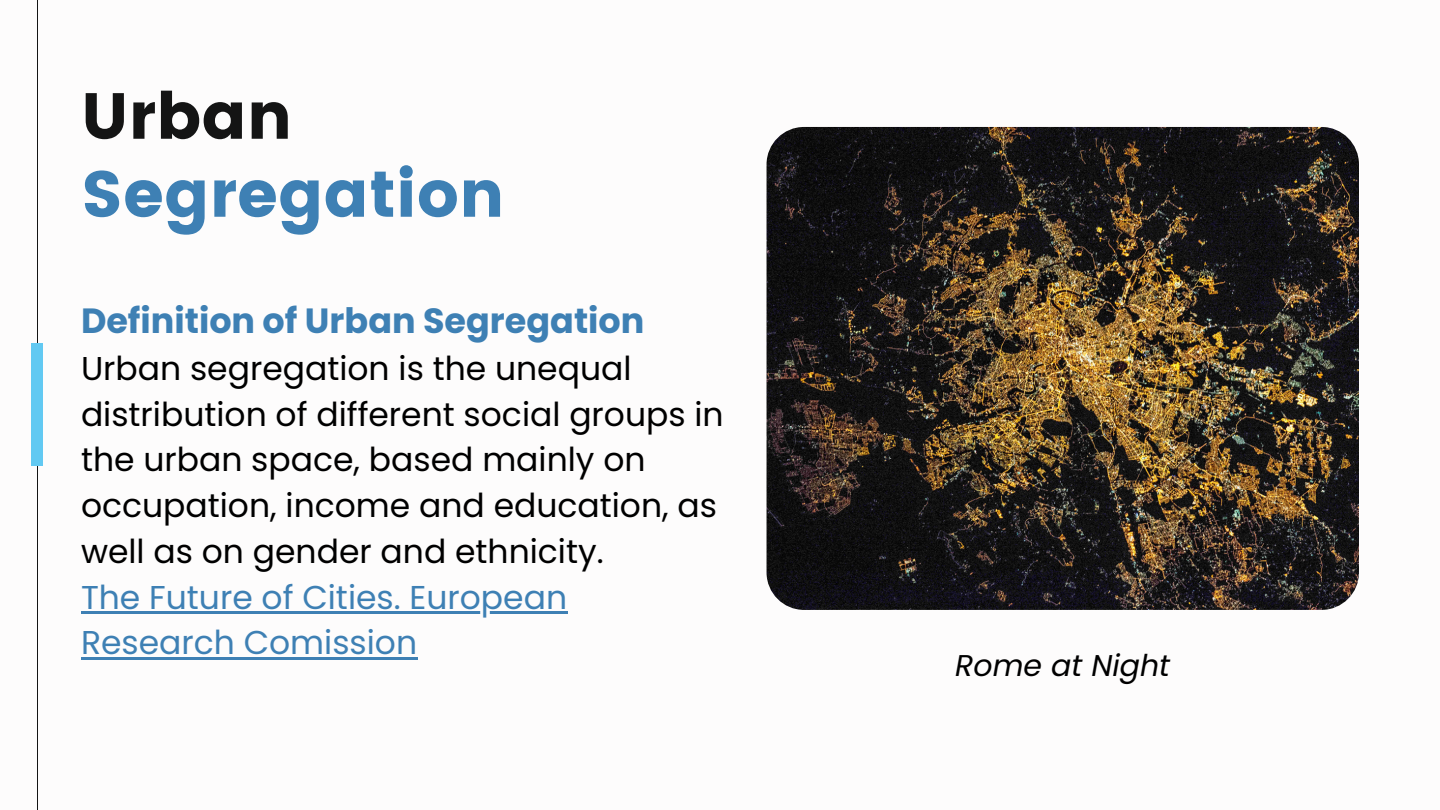
<style>
.page{position:relative;width:1440px;height:810px;background:#fff}
.page>*{position:absolute;margin:0;border:0;box-sizing:border-box;transform-origin:0 0}
.t1{font:65px/78px "Poppins";color:#3e80b4}
.t2{font:700 35px "Poppins";color:#3e80b4}
.t3{font:33px/45.8px "Poppins";color:#000}
.t4{font:33px/45.8px "Poppins";color:#3e80b4}
.t5{font:italic 30px "Poppins";color:#000}
.s1{color:#141414}
</style>
<div class="page">
<hr style="left:37px;top:0;width:1px;height:810px;background:#141414">
<div style="left:32px;top:344px;width:11px;height:122px;background:#62c9f2"></div>
<img style="left:767px;top:127px;width:592px;height:483px;border-radius:38px">
<hr style="left:81px;top:611px;width:486px;height:3px;background:#3e80b4">
<hr style="left:81px;top:657px;width:336px;height:3px;background:#3e80b4">
<p class="t1" style="left:81px;top:77px;width:425px"><span class="s1">Urban<br></span>Segregation</p>
<p class="t2" style="left:81px;top:297px;width:565px">Definition of Urban Segregation</p>
<p class="t3" style="left:81px;top:345px;width:644px">Urban segregation is the unequal distribution of different social groups in the urban space, based mainly on occupation, income and education, as well as on gender and ethnicity.</p>
<p class="t4" style="left:81px;top:574px;width:488px">The Future of Cities. European<br>Research Comission</p>
<p class="t5" style="left:955px;top:644px;width:216px">Rome at Night</p>
</div>
